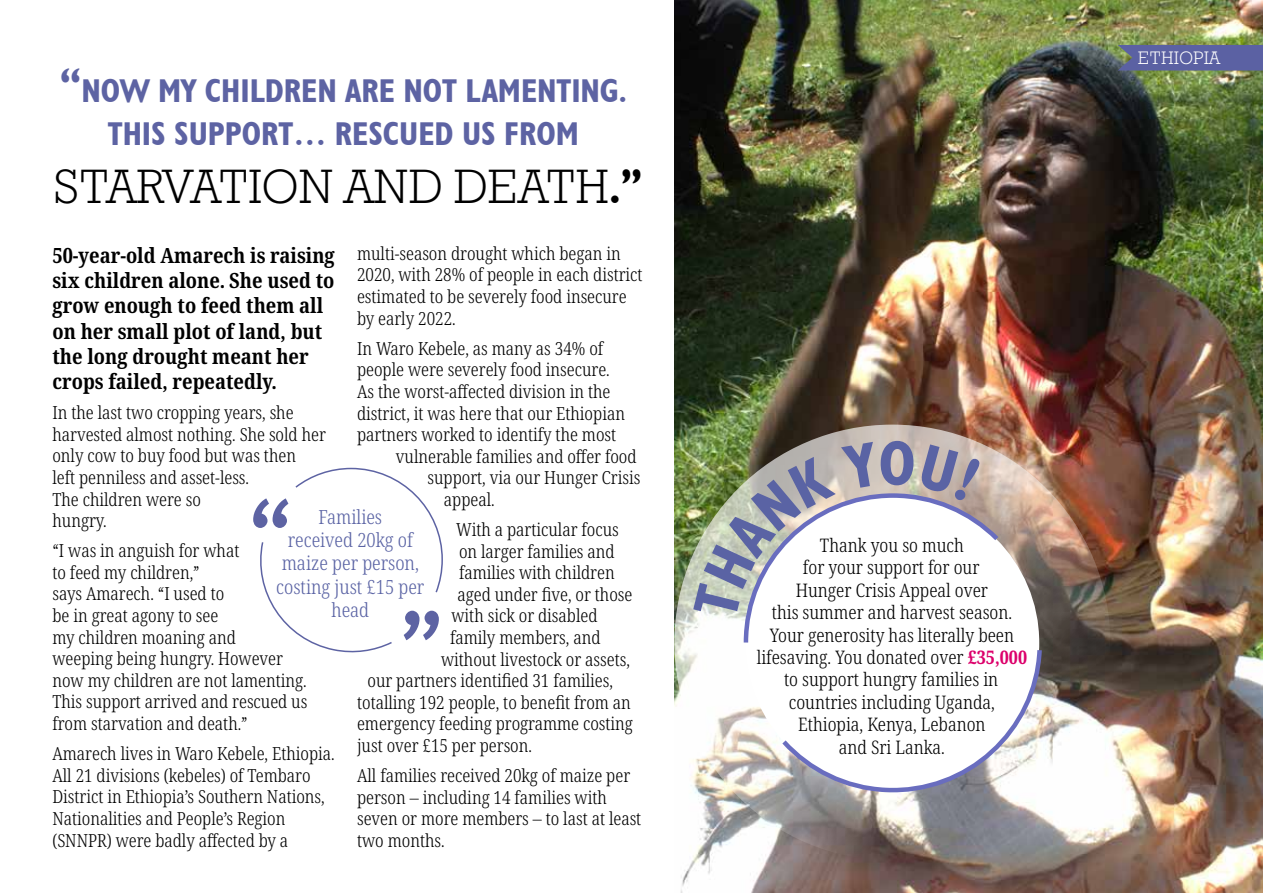
<style>
.page{position:relative;width:1263px;height:893px;background:#fff}
.page>*{position:absolute;margin:0;border:0;box-sizing:border-box;transform-origin:0 0}
.t1{font:48px "Geo Slb 712 Lt BT";color:#000}
.t2{font:700 condensed 33px/43.2px "Humanist 521 BT";color:#5d63a3;text-align:center}
.t3{font:700 condensed 21px/25.2px "Noto Serif";color:#000}
.t4{font:300 condensed 19.5px/23.4px "Noto Serif";color:#5a63a4;text-align:center}
.t5{font:300 condensed 18.6px/22.4px "Noto Serif";color:#000;text-align:center}
.t6{font:300 condensed 18px/21.6px "Noto Serif";color:#000}
.t7{font:18px "Geo Slb 712 Lt BT";letter-spacing:.01em;color:#fff}
.s1{font-size:48px}
.s2{font-family:"Humanist 521 BT";font-weight:700;font-stretch:condensed}
.s3{font-weight:700;color:#dc006b}
</style>
<div class="page">
<img style="left:674px;top:0;width:589px;height:893px">
<div style="left:674px;top:425px;width:436px;height:435px;border:72px solid #fff;border-radius:50%"></div>
<img style="left:1118px;top:0;width:145px;height:81px">
<svg style="left:253px;top:467px;width:190px;height:186px"></svg>
<svg style="left:693px;top:440px;width:351px;height:358px"></svg>
<h2 class="t2" style="left:60px;top:68px;width:569px"><span class="s1">“</span>NOW MY CHILDREN ARE NOT LAMENTING.<br>THIS SUPPORT… RESCUED US FROM</h2>
<h1 class="t1" style="left:53px;top:156px;width:591px">STARVATION AND DEATH<span class="s2">.”</span></h1>
<p class="t6" style="left:357px;top:243px;width:287px">multi-season drought which began in<br>2020, with 28% of people in each district estimated to be severely food insecure by early 2022.</p>
<p class="t6" style="left:357px;top:338px;width:248px">In Waro Kebele, as many as 34% of</p>
<p class="t6" style="left:357px;top:360px;width:254px">people were severely food insecure.</p>
<p class="t6" style="left:357px;top:381px;width:255px">As the worst-affected division in the</p>
<p class="t6" style="left:357px;top:403px;width:269px">district, it was here that our Ethiopian</p>
<p class="t6" style="left:357px;top:424px;width:261px">partners worked to identify the most</p>
<p class="t6" style="left:396px;top:446px;width:242px">vulnerable families and offer food</p>
<p class="t6" style="left:427px;top:468px;width:214px">support, via our Hunger Crisis</p>
<p class="t6" style="left:444px;top:489px;width:52px">appeal.</p>
<p class="t6" style="left:456px;top:519px;width:164px">With a particular focus</p>
<p class="t6" style="left:459px;top:541px;width:157px">on larger families and</p>
<p class="t6" style="left:459px;top:562px;width:157px">families with children</p>
<p class="t6" style="left:457px;top:584px;width:176px">aged under five, or those</p>
<p class="t6" style="left:451px;top:606px;width:147px">with sick or disabled</p>
<p class="t6" style="left:450px;top:627px;width:152px">family members, and</p>
<p class="t6" style="left:441px;top:649px;width:190px">without livestock or assets,</p>
<p class="t6" style="left:367px;top:670px;width:247px">our partners identified 31 families,</p>
<p class="t6" style="left:357px;top:692px;width:275px">totalling 192 people, to benefit from an</p>
<p class="t6" style="left:357px;top:714px;width:277px">emergency feeding programme costing</p>
<p class="t6" style="left:357px;top:735px;width:176px">just over £15 per person.</p>
<p class="t6" style="left:357px;top:765px;width:286px">All families received 20kg of maize per person – including 14 families with seven or more members – to last at least two months.</p>
<p class="t3" style="left:52px;top:243px;width:284px">50-year-old Amarech is raising six children alone. She used to grow enough to feed them all on her small plot of land, but the long drought meant her crops failed, repeatedly.</p>
<p class="t6" style="left:52px;top:402px;width:275px">In the last two cropping years, she harvested almost nothing. She sold her only cow to buy food but was then<br>left penniless and asset-less.<br>The children were so<br>hungry.</p>
<p class="t6" style="left:52px;top:540px;width:256px">“I was in anguish for what<br>to feed my children,”<br>says Amarech. “I used to<br>be in great agony to see<br>my children moaning and<br>weeping being hungry. However now my children are not lamenting.<br>This support arrived and rescued us from starvation and death.”</p>
<p class="t6" style="left:52px;top:743px;width:284px">Amarech lives in Waro Kebele, Ethiopia.<br>All 21 divisions (kebeles) of Tembaro District in Ethiopia’s Southern Nations, Nationalities and People’s Region (SNNPR) were badly affected by a</p>
<p class="t4" style="left:276px;top:505px;width:150px">Families<br>received 20kg of maize per person, costing just £15 per head</p>
<p class="t7" style="left:1138px;top:46px;width:84px">ETHIOPIA</p>
<p class="t5" style="left:757px;top:535px;width:272px">Thank you so much<br>for your support for our<br>Hunger Crisis Appeal over<br>this summer and harvest season.<br>Your generosity has literally been lifesaving. You donated over <span class="s3">£35,000 </span>to support hungry families in countries including Uganda,<br>Ethiopia, Kenya, Lebanon<br>and Sri Lanka.</p>
</div>
